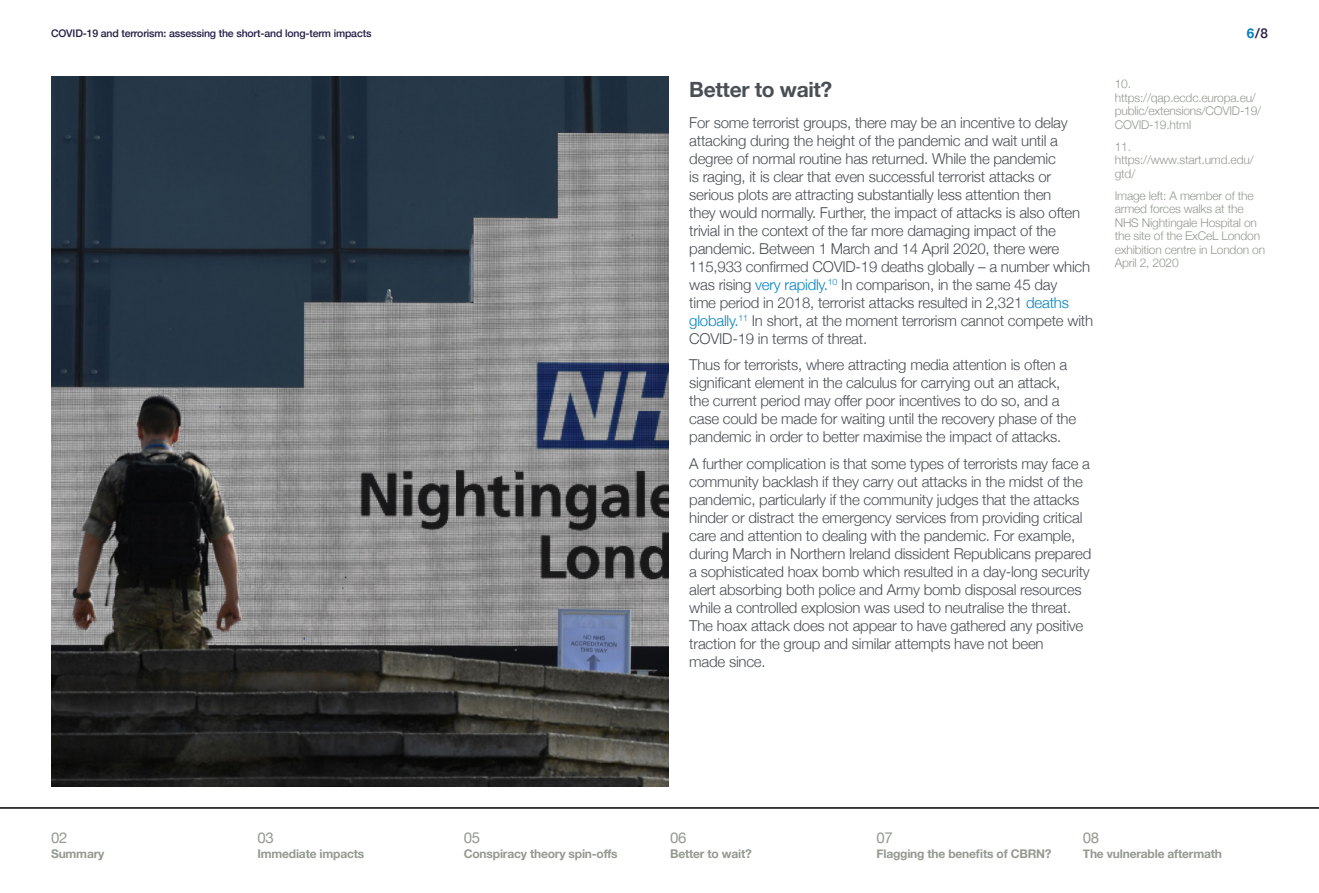
<style>
.page{position:relative;width:1319px;height:893px;background:#fff}
.page>*{position:absolute;margin:0;border:0;box-sizing:border-box;transform-origin:0 0}
.t1{font:700 21px "Helvetica Neue";letter-spacing:-.015em;color:#4a4f55}
.t2{font:300 15px/18px "Helvetica Neue";letter-spacing:-.015em;color:#4a4f55}
.t3{font:15px "Helvetica Neue";letter-spacing:-.015em;color:#939a90}
.t4{font:500 13.5px "Helvetica Neue";color:#231e46}
.t5{font:300 12px/13.5px "Helvetica Neue";letter-spacing:-.015em;color:#939a90}
.t6{font:700 12px "Helvetica Neue";letter-spacing:-.015em;color:#939a90}
.t7{font:500 10.5px "Helvetica Neue";letter-spacing:-.015em;color:#231e46}
.s1{font-weight:700;color:#0082c2}
.s2{color:#0082c2}
</style>
<div class="page">
<hr style="left:0;top:807px;width:1318px;height:2px;background:#000">
<img style="left:51px;top:77px;width:617px;height:710px">
<p class="t7" style="left:51px;top:25px;width:322px">COVID-19 and terrorism: assessing the short-and long-term impacts</p>
<p class="t4" style="left:1246px;top:23px;width:23px"><span class="s1">6</span>/8</p>
<p class="t3" style="left:51px;top:826px;width:18px">02</p>
<p class="t6" style="left:51px;top:844px;width:55px">Summary</p>
<p class="t3" style="left:257px;top:826px;width:18px">03</p>
<p class="t6" style="left:257px;top:844px;width:108px">Immediate impacts</p>
<h1 class="t1" style="left:689px;top:73px;width:144px">Better to wait?</h1>
<p class="t2" style="left:689px;top:112px;width:405px">For some terrorist groups, there may be an incentive to delay attacking during the height of the pandemic and wait until a degree of normal routine has returned. While the pandemic<br>is raging, it is clear that even successful terrorist attacks or serious plots are attracting substantially less attention then<br>they would normally. Further, the impact of attacks is also often trivial in the context of the far more damaging impact of the pandemic. Between 1 March and 14 April 2020, there were 115,933 confirmed COVID-19 deaths globally – a number which was rising <span class="s2">very rapidly.</span><sup>10</sup> In comparison, in the same 45 day<br>time period in 2018, terrorist attacks resulted in 2,321 <span class="s2">deaths globally.</span><sup>11</sup> In short, at the moment terrorism cannot compete with COVID-19 in terms of threat.</p>
<p class="t2" style="left:689px;top:355px;width:388px">Thus for terrorists, where attracting media attention is often a significant element in the calculus for carrying out an attack, the current period may offer poor incentives to do so, and a case could be made for waiting until the recovery phase of the pandemic in order to better maximise the impact of attacks.</p>
<p class="t2" style="left:689px;top:453px;width:403px">A further complication is that some types of terrorists may face a community backlash if they carry out attacks in the midst of the pandemic, particularly if the community judges that the attacks hinder or distract the emergency services from providing critical care and attention to dealing with the pandemic. For example, during March in Northern Ireland dissident Republicans prepared a sophisticated hoax bomb which resulted in a day-long security alert absorbing both police and Army bomb disposal resources while a controlled explosion was used to neutralise the threat.<br>The hoax attack does not appear to have gathered any positive traction for the group and similar attempts have not been<br>made since.</p>
<p class="t5" style="left:1114px;top:76px;width:148px">10. https://qap.ecdc.europa.eu/ public/extensions/COVID-19/<br>COVID-19.html</p>
<p class="t5" style="left:1114px;top:139px;width:140px">11. https://www.start.umd.edu/ gtd/</p>
<p class="t5" style="left:1114px;top:188px;width:152px">Image left: A member of the armed forces walks at the<br>NHS Nightingale Hospital on the site of the ExCeL London exhibition centre in London on<br>April 2, 2020</p>
<p class="t3" style="left:463px;top:826px;width:18px">05</p>
<p class="t6" style="left:463px;top:844px;width:155px">Conspiracy theory spin-offs</p>
<p class="t3" style="left:670px;top:826px;width:18px">06</p>
<p class="t6" style="left:670px;top:844px;width:83px">Better to wait?</p>
<p class="t3" style="left:876px;top:826px;width:18px">07</p>
<p class="t6" style="left:876px;top:844px;width:176px">Flagging the benefits of CBRN?</p>
<p class="t3" style="left:1082px;top:826px;width:18px">08</p>
<p class="t6" style="left:1082px;top:844px;width:140px">The vulnerable aftermath</p>
</div>
